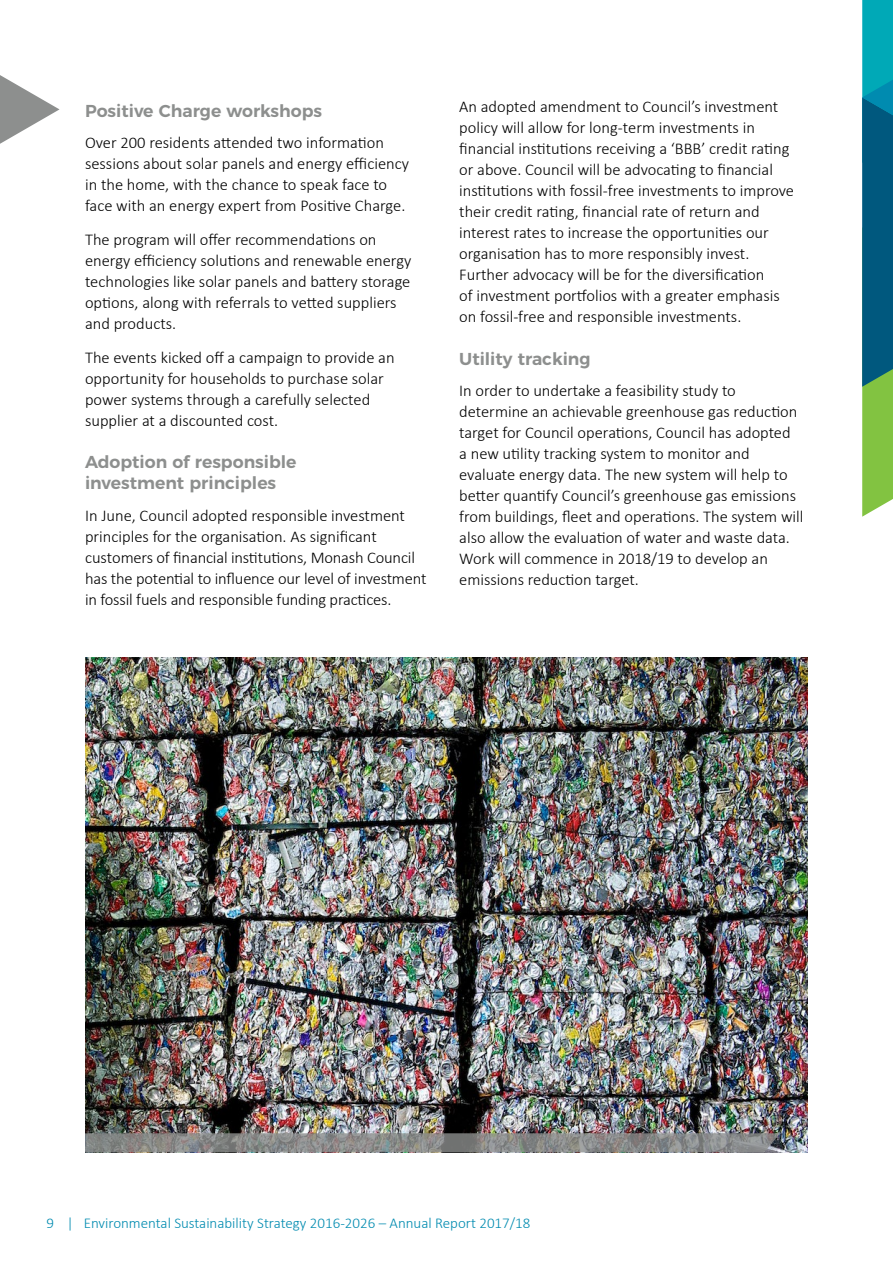
<style>
.page{position:relative;width:893px;height:1263px;background:#fff}
.page>*{position:absolute;margin:0;border:0;box-sizing:border-box;transform-origin:0 0}
.t1{font:600 17.25px/21px "Montserrat";color:#8d8f8e}
.t2{font:300 16.5px/21px "Calibri";color:#000}
.t3{font:300 15px "Calibri";color:#008bb0}
</style>
<div class="page">
<svg style="left:862px;top:0;width:31px;height:517px;background:#26867d"></svg>
<svg style="left:0;top:75px;width:60px;height:69px"></svg>
<img style="left:85px;top:657px;width:723px;height:495px">
<svg style="left:85px;top:1133px;width:695px;height:19px;background:#878887"></svg>
<p class="t1" style="left:85px;top:99px;width:239px">Positive Charge workshops</p>
<p class="t2" style="left:85px;top:132px;width:325px">Over 200 residents attended two information sessions about solar panels and energy efficiency in the home, with the chance to speak face to face with an energy expert from Positive Charge.</p>
<p class="t2" style="left:85px;top:229px;width:328px">The program will offer recommendations on energy efficiency solutions and renewable energy technologies like solar panels and battery storage options, along with referrals to vetted suppliers and products.</p>
<p class="t2" style="left:85px;top:347px;width:311px">The events kicked off a campaign to provide an opportunity for households to purchase solar power systems through a carefully selected supplier at a discounted cost.</p>
<p class="t1" style="left:85px;top:450px;width:213px">Adoption of responsible investment principles</p>
<p class="t2" style="left:85px;top:505px;width:343px">In June, Council adopted responsible investment principles for the organisation. As significant customers of financial institutions, Monash Council has the potential to influence our level of investment in fossil fuels and responsible funding practices.</p>
<p class="t2" style="left:459px;top:96px;width:336px">An adopted amendment to Council’s investment policy will allow for long-term investments in financial institutions receiving a ‘BBB’ credit rating or above. Council will be advocating to financial institutions with fossil-free investments to improve their credit rating, financial rate of return and interest rates to increase the opportunities our organisation has to more responsibly invest.<br>Further advocacy will be for the diversification<br>of investment portfolios with a greater emphasis on fossil-free and responsible investments.</p>
<p class="t1" style="left:459px;top:347px;width:133px">Utility tracking</p>
<p class="t2" style="left:459px;top:380px;width:346px">In order to undertake a feasibility study to determine an achievable greenhouse gas reduction target for Council operations, Council has adopted<br>a new utility tracking system to monitor and evaluate energy data. The new system will help to better quantify Council’s greenhouse gas emissions from buildings, fleet and operations. The system will also allow the evaluation of water and waste data.<br>Work will commence in 2018/19 to develop an emissions reduction target.</p>
<p class="t3" style="left:46px;top:1213px;width:486px">9 | Environmental Sustainability Strategy 2016-2026 – Annual Report 2017/18</p>
</div>
